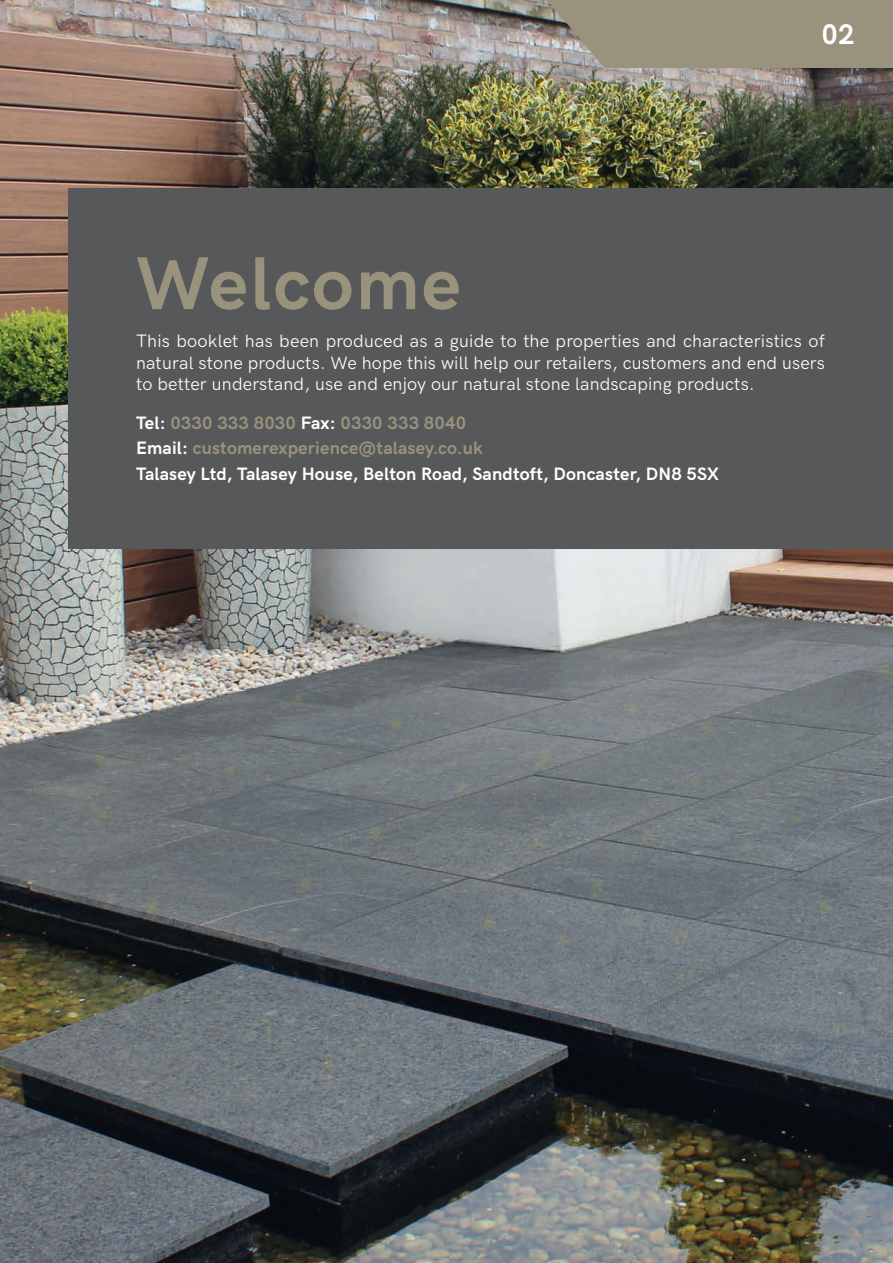
<style>
.page{position:relative;width:893px;height:1263px;background:#fff}
.page>*{position:absolute;margin:0;border:0;box-sizing:border-box;transform-origin:0 0}
.Big_Header{font:700 75px "HK Grotesk";letter-spacing:.03em;color:#99927c}
.Page_Number_Right{font:700 28.5px "HK Grotesk";color:#fff}
.Paragraph_Text{font:18px/21.6px "HK Grotesk";letter-spacing:.01em;color:#fff;text-align:justify}
.Paragraph_Text-2{font:700 18px "HK Grotesk";letter-spacing:.01em;color:#99927c}
.Paragraph_Text-3{font:700 18px "HK Grotesk";letter-spacing:.01em;color:#fff}
.s1{color:#fff}
</style>
<div class="page">
<img style="left:0;top:0;width:893px;height:1263px">
<div style="left:68px;top:188px;width:825px;height:360px;background:#57585a"></div>
<svg style="left:547px;top:0;width:346px;height:68px;background:#99927e"></svg>
<p class="Page_Number_Right" style="left:822px;top:13px;width:35px">02</p>
<p class="Big_Header" style="left:136px;top:227px;width:326px">Welcome</p>
<p class="Paragraph_Text" style="left:136px;top:329px;width:690px">This booklet has been produced as a guide to the properties and characteristics of natural stone products. We hope this will help our retailers, customers and end users to better understand, use and enjoy our natural stone landscaping products.</p>
<p class="Paragraph_Text-2" style="left:136px;top:409px;width:332px"><span class="s1">Tel:</span> 0330 333 8030 <span class="s1">Fax:</span> 0330 333 8040</p>
<p class="Paragraph_Text-2" style="left:136px;top:435px;width:348px"><span class="s1">Email:</span> customerexperience@talasey.co.uk</p>
<p class="Paragraph_Text-3" style="left:136px;top:461px;width:584px">Talasey Ltd, Talasey House, Belton Road, Sandtoft, Doncaster, DN8 5SX</p>
</div>
